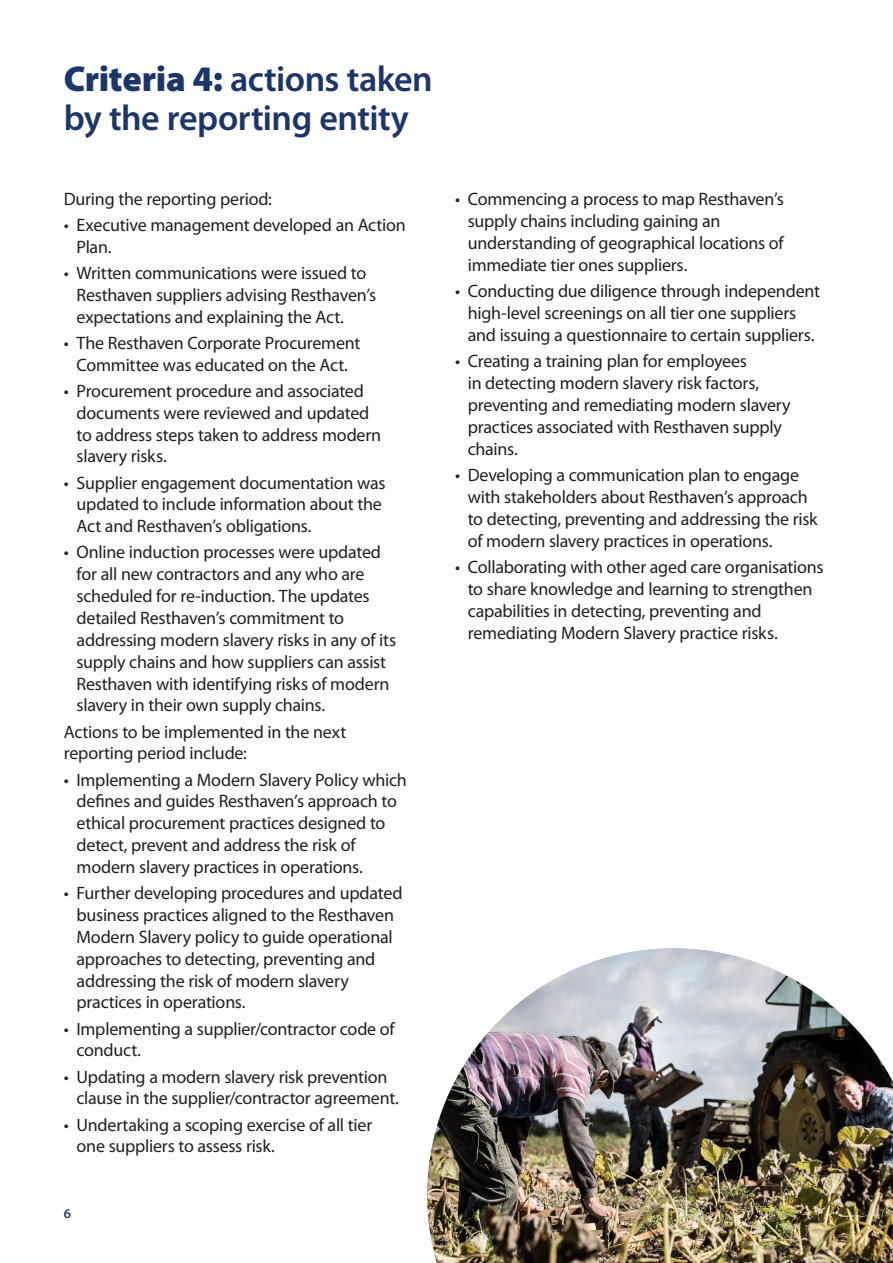
<style>
.page{position:relative;width:893px;height:1263px;background:#fff}
.page>*{position:absolute;margin:0;border:0;box-sizing:border-box;transform-origin:0 0}
.Large_page_heading{font:600 36px/39px "Myriad Pro";letter-spacing:-.015em;color:#1c366c}
.t1{font:18px/21.9px "Myriad Pro";letter-spacing:-.015em;color:#231f20}
.t2{font:600 13.5px "Myriad Pro";color:#1c366c}
.s1{font-weight:900}
</style>
<div class="page">
<hr style="left:892px;top:0;width:1px;height:1263px;background:#4d84c4">
<img style="left:427px;top:948px;width:466px;height:315px">
<p class="Large_page_heading" style="left:64px;top:58px;width:371px"><span class="s1">Criteria 4:</span> actions taken by the reporting entity</p>
<p class="t1" style="left:64px;top:188px;width:210px">During the reporting period:</p>
<p class="t1" style="left:77px;top:214px;width:331px;text-indent:-13px">• Executive management developed an Action<br>Plan.</p>
<p class="t1" style="left:77px;top:262px;width:301px;text-indent:-13px">• Written communications were issued to<br>Resthaven suppliers advising Resthaven’s expectations and explaining the Act.</p>
<p class="t1" style="left:64px;top:332px;width:298px;text-align:center">• The Resthaven Corporate Procurement<br>Committee was educated on the Act.</p>
<p class="t1" style="left:77px;top:379px;width:306px;text-indent:-13px">• Procurement procedure and associated documents were reviewed and updated to address steps taken to address modern slavery risks.</p>
<p class="t1" style="left:77px;top:471px;width:311px;text-indent:-13px">• Supplier engagement documentation was updated to include information about the<br>Act and Resthaven’s obligations.</p>
<p class="t1" style="left:77px;top:541px;width:321px;text-indent:-13px">• Online induction processes were updated for all new contractors and any who are scheduled for re-induction. The updates detailed Resthaven’s commitment to addressing modern slavery risks in any of its supply chains and how suppliers can assist Resthaven with identifying risks of modern slavery in their own supply chains.</p>
<p class="t1" style="left:64px;top:720px;width:284px">Actions to be implemented in the next reporting period include:</p>
<p class="t1" style="left:77px;top:768px;width:332px;text-indent:-13px">• Implementing a Modern Slavery Policy which defines and guides Resthaven’s approach to ethical procurement practices designed to detect, prevent and address the risk of modern slavery practices in operations.</p>
<p class="t1" style="left:77px;top:882px;width:327px;text-indent:-13px">• Further developing procedures and updated business practices aligned to the Resthaven Modern Slavery policy to guide operational approaches to detecting, preventing and addressing the risk of modern slavery practices in operations.</p>
<p class="t1" style="left:77px;top:1017px;width:320px;text-indent:-13px">• Implementing a supplier/contractor code of conduct.</p>
<p class="t1" style="left:77px;top:1065px;width:324px;text-indent:-13px">• Updating a modern slavery risk prevention clause in the supplier/contractor agreement.</p>
<p class="t1" style="left:77px;top:1113px;width:297px;text-indent:-13px">• Undertaking a scoping exercise of all tier one suppliers to assess risk.</p>
<p class="t2" style="left:64px;top:1205px;width:9px">6</p>
<p class="t1" style="left:468px;top:188px;width:318px;text-indent:-13px">• Commencing a process to map Resthaven’s supply chains including gaining an understanding of geographical locations of immediate tier ones suppliers.</p>
<p class="t1" style="left:468px;top:280px;width:354px;text-indent:-13px">• Conducting due diligence through independent high-level screenings on all tier one suppliers and issuing a questionnaire to certain suppliers.</p>
<p class="t1" style="left:468px;top:350px;width:324px;text-indent:-13px">• Creating a training plan for employees<br>in detecting modern slavery risk factors, preventing and remediating modern slavery practices associated with Resthaven supply chains.</p>
<p class="t1" style="left:468px;top:464px;width:351px;text-indent:-13px">• Developing a communication plan to engage with stakeholders about Resthaven’s approach to detecting, preventing and addressing the risk of modern slavery practices in operations.</p>
<p class="t1" style="left:468px;top:556px;width:357px;text-indent:-13px">• Collaborating with other aged care organisations to share knowledge and learning to strengthen capabilities in detecting, preventing and remediating Modern Slavery practice risks.</p>
</div>
